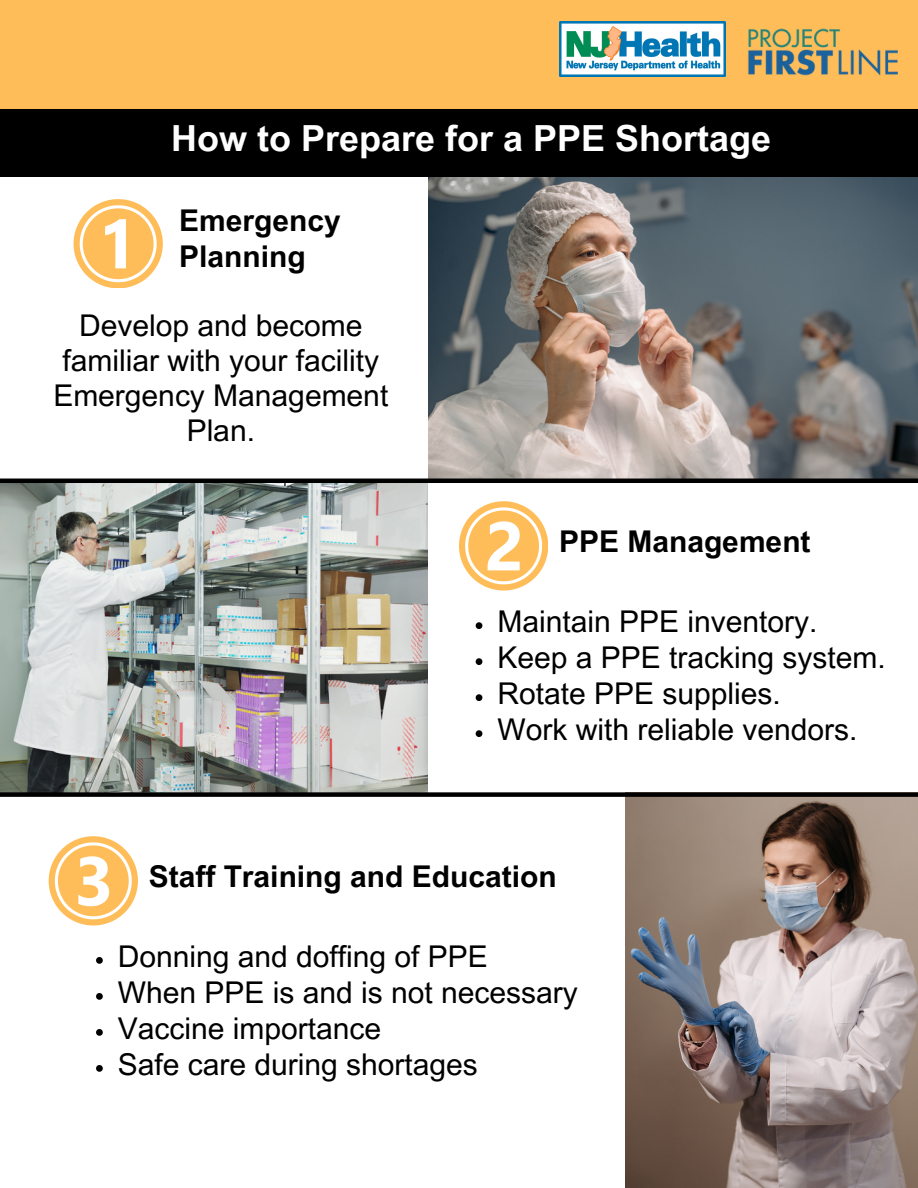
<style>
.page{position:relative;width:918px;height:1188px;background:#fff}
.page>*{position:absolute;margin:0;border:0;box-sizing:border-box;transform-origin:0 0}
.t1{font:700 36px "Arial MT Pro";color:#fff}
.t2{font:30px/34.8px "Arial MT Pro";color:#000;text-align:center}
.t3{font:700 30px/36px "Arial MT Pro";color:#000}
</style>
<div class="page">
<img style="left:428px;top:177px;width:490px;height:302px">
<img style="left:0;top:483px;width:428px;height:309px">
<div style="left:0;top:0;width:918px;height:143px;background:#ffbd59"></div>
<div style="left:0;top:109px;width:918px;height:68px;background:#000"></div>
<img style="left:748px;top:28px;width:150px;height:48px">
<img style="left:559px;top:21px;width:167px;height:55px">
<svg style="left:74px;top:199px;width:88px;height:89px"></svg>
<svg style="left:459px;top:501px;width:89px;height:89px"></svg>
<svg style="left:49px;top:836px;width:89px;height:89px"></svg>
<img style="left:626px;top:797px;width:292px;height:391px">
<svg style="left:476px;top:622px;width:6px;height:7px"></svg>
<svg style="left:476px;top:658px;width:6px;height:7px"></svg>
<svg style="left:476px;top:694px;width:6px;height:7px"></svg>
<svg style="left:476px;top:730px;width:6px;height:7px"></svg>
<svg style="left:96px;top:957px;width:7px;height:7px"></svg>
<svg style="left:96px;top:993px;width:7px;height:7px"></svg>
<svg style="left:96px;top:1029px;width:7px;height:7px"></svg>
<svg style="left:96px;top:1065px;width:7px;height:7px"></svg>
<hr style="left:0;top:479px;width:918px;height:4px;background:#000">
<div style="left:0;top:792px;width:918px;height:5px;background:#000"></div>
<p class="t1" style="left:171px;top:125px;width:601px">How to Prepare for a PPE Shortage</p>
<p class="t3" style="left:179px;top:207px;width:163px">Emergency<br>Planning</p>
<p class="t2" style="left:53px;top:312px;width:336px">Develop and become familiar with your facility<br>Emergency Management<br>Plan.</p>
<p class="t3" style="left:559px;top:527px;width:253px">PPE Management</p>
<p class="t2" style="left:497px;top:608px;width:322px">Maintain PPE inventory.</p>
<p class="t2" style="left:497px;top:644px;width:390px">Keep a PPE tracking system.</p>
<p class="t2" style="left:497px;top:680px;width:285px">Rotate PPE supplies.</p>
<p class="t2" style="left:497px;top:716px;width:361px">Work with reliable vendors.</p>
<p class="t3" style="left:149px;top:862px;width:410px">Staff Training and Education</p>
<p class="t2" style="left:118px;top:943px;width:372px">Donning and doffing of PPE</p>
<p class="t2" style="left:118px;top:979px;width:462px">When PPE is and is not necessary</p>
<p class="t2" style="left:118px;top:1015px;width:265px">Vaccine importance</p>
<p class="t2" style="left:118px;top:1051px;width:362px">Safe care during shortages</p>
</div>
